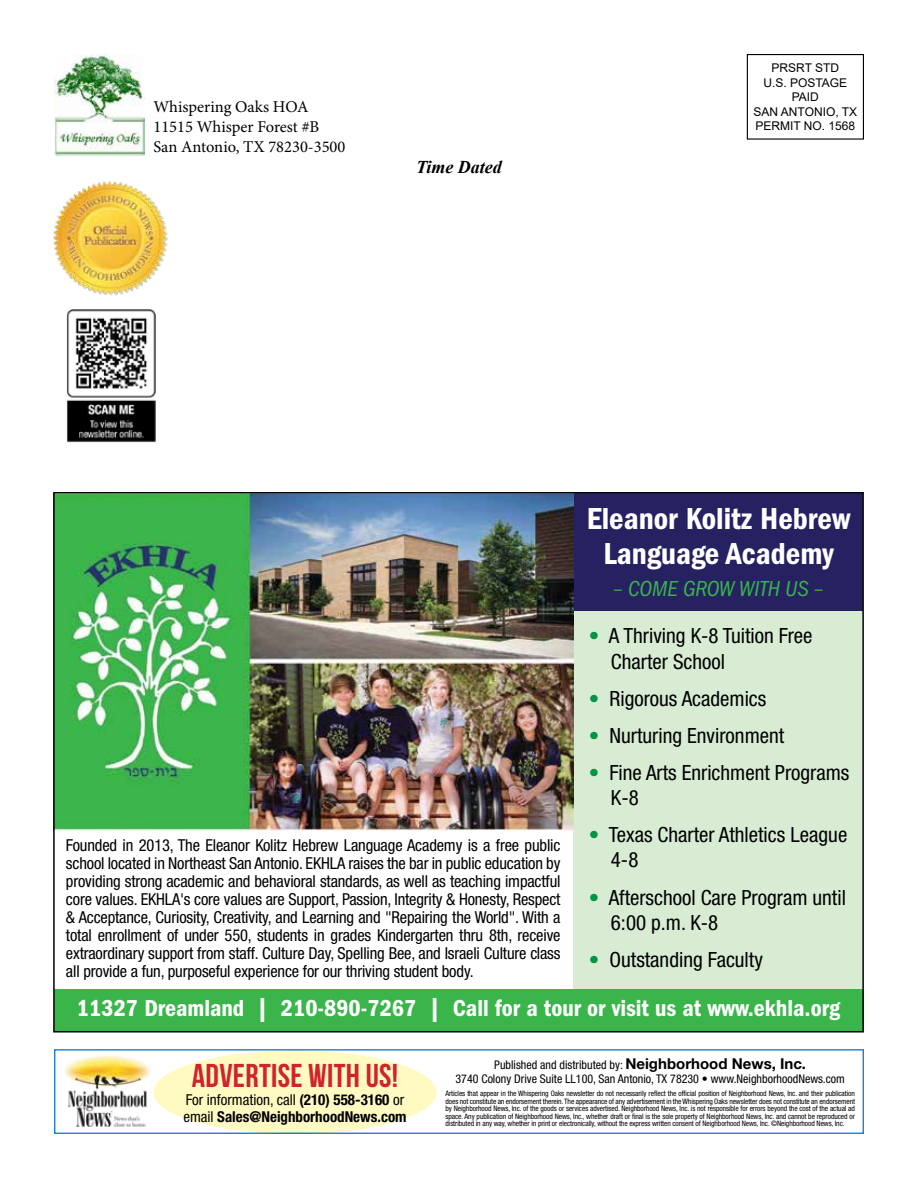
<style>
.page{position:relative;width:918px;height:1188px;background:#fff}
.page>*{position:absolute;margin:0;border:0;box-sizing:border-box;transform-origin:0 0}
.t1{font:700 33px "Bebas Neue";letter-spacing:.01em;color:#d2232a}
.t2{font:600 condensed 31.5px/34.5px "Franklin Gothic LT";color:#fff;text-align:center}
.t3{font:600 condensed 24px "Franklin Gothic LT";color:#fff}
.t4{font:italic condensed 22.5px "Franklin Gothic LT";color:#39b54a}
.t5{font:condensed 21px/25.2px "Helvetica Neue LT Std";color:#000}
.t6{font:italic 700 18px "Times New Roman";color:#000}
.t7{font:condensed 16.5px/18px "Helvetica Neue LT Std";letter-spacing:-.01em;color:#000;text-align:justify}
.t8{font:16.5px/19.8px "Minion Pro";color:#000}
.t9{font:700 condensed 15px/16.5px "Helvetica Neue LT Std";color:#000}
.t10{font:condensed 12px/14.4px "Helvetica Neue LT Std";color:#000;text-align:center}
.t11{font:12px/14.4px "Arial";color:#000;text-align:center}
.t12{font:condensed 7.5px/7.5px "Helvetica Neue LT Std";letter-spacing:-.01em;color:#000;text-align:justify}
.s1{color:#009444}
.s2{font-weight:400}
.s3{font-weight:700;font-stretch:normal;font-size:15px}
.s4{font-stretch:normal}
</style>
<div class="page">
<div style="left:747px;top:54px;width:117px;height:86px;border:1px solid #000"></div>
<img style="left:54px;top:54px;width:90px;height:102px">
<img style="left:66px;top:309px;width:90px;height:134px">
<img style="left:53px;top:181px;width:115px;height:115px">
<svg style="left:54px;top:1049px;width:810px;height:85px"></svg>
<img style="left:64px;top:1055px;width:89px;height:73px">
<div style="left:573px;top:602px;width:290px;height:395px;background:#d8ecd4"></div>
<div style="left:54px;top:989px;width:809px;height:43px;background:#39b54a"></div>
<div style="left:566px;top:493px;width:297px;height:118px;background:#262262"></div>
<img style="left:55px;top:494px;width:518px;height:336px">
<h3 class="t8" style="left:153px;top:97px;width:194px">Whispering Oaks HOA<br>11515 Whisper Forest #B<br>San Antonio, TX 78230-3500</h3>
<h3 class="t6" style="left:416px;top:154px;width:87px">Time Dated</h3>
<h3 class="t11" style="left:754px;top:61px;width:105px">PRSRT STD<br>U.S. POSTAGE<br>PAID<br>SAN ANTONIO, TX<br>PERMIT NO. 1568</h3>
<h2 class="t2" style="left:587px;top:502px;width:265px">Eleanor Kolitz Hebrew<br>Language Academy</h2>
<h3 class="t4" style="left:614px;top:576px;width:211px">– COME GROW WITH US –</h3>
<h3 class="t5" style="left:611px;top:623px;width:203px;text-indent:-22px"><span class="s1">•</span> A Thriving K-8 Tuition Free<br>Charter School</h3>
<h3 class="t5" style="left:589px;top:686px;width:179px"><span class="s1">•</span> Rigorous Academics</h3>
<h3 class="t5" style="left:589px;top:723px;width:197px"><span class="s1">•</span> Nurturing Environment</h3>
<h3 class="t5" style="left:611px;top:760px;width:240px;text-indent:-22px"><span class="s1">•</span> Fine Arts Enrichment Programs<br>K-8</h3>
<h3 class="t5" style="left:611px;top:822px;width:238px;text-indent:-22px"><span class="s1">•</span> Texas Charter Athletics League<br>4-8</h3>
<h3 class="t5" style="left:611px;top:884px;width:237px;text-indent:-22px"><span class="s1">•</span> Afterschool Care Program until<br>6:00 p.m. K-8</h3>
<h3 class="t5" style="left:589px;top:947px;width:175px"><span class="s1">•</span> Outstanding Faculty</h3>
<p class="t7" style="left:66px;top:836px;width:496px">Founded in 2013, The Eleanor Kolitz Hebrew Language Academy is a free public school located in Northeast San Antonio. EKHLA raises the bar in public education by providing strong academic and behavioral standards, as well as teaching impactful core values. EKHLA's core values are Support, Passion, Integrity &amp; Honesty, Respect &amp; Acceptance, Curiosity, Creativity, and Learning and "Repairing the World". With a total enrollment of under 550, students in grades Kindergarten thru 8th, receive extraordinary support from staff. Culture Day, Spelling Bee, and Israeli Culture class all provide a fun, purposeful experience for our thriving student body.</p>
<h3 class="t3" style="left:77px;top:995px;width:765px">11327 Dreamland | 210-890-7267 | Call for a tour or visit us at www.ekhla.org</h3>
<h1 class="t1" style="left:192px;top:1058px;width:208px">ADVERTISE WITH US!</h1>
<h3 class="t9" style="left:183px;top:1091px;width:225px"><span class="s2">For information, call</span> (210) 558-3160 <span class="s2">or email</span> Sales@NeighborhoodNews.com</h3>
<h3 class="t10" style="left:456px;top:1057px;width:391px">Published and distributed by: <span class="s3">Neighborhood News, Inc.<br></span>3740 Colony Drive Suite LL100, San Antonio, TX 78230 <span class="s4">•</span> www.NeighborhoodNews.com</h3>
<p class="t12" style="left:446px;top:1090px;width:411px">Articles that appear in the Whispering Oaks newsletter do not necessarily reflect the official position of Neighborhood News, Inc. and their publication does not constitute an endorsement therein. The appearance of any advertisement in the Whispering Oaks newsletter does not constitute an endorsement by Neighborhood News, Inc. of the goods or services advertised. Neighborhood News, Inc. is not responsible for errors beyond the cost of the actual ad space. Any publication of Neighborhood News, Inc., whether draft or final is the sole property of Neighborhood News, Inc. and cannot be reproduced or distributed in any way, whether in print or electronically, without the express written consent of Neighborhood News, Inc. ©Neighborhood News, Inc.</p>
</div>
